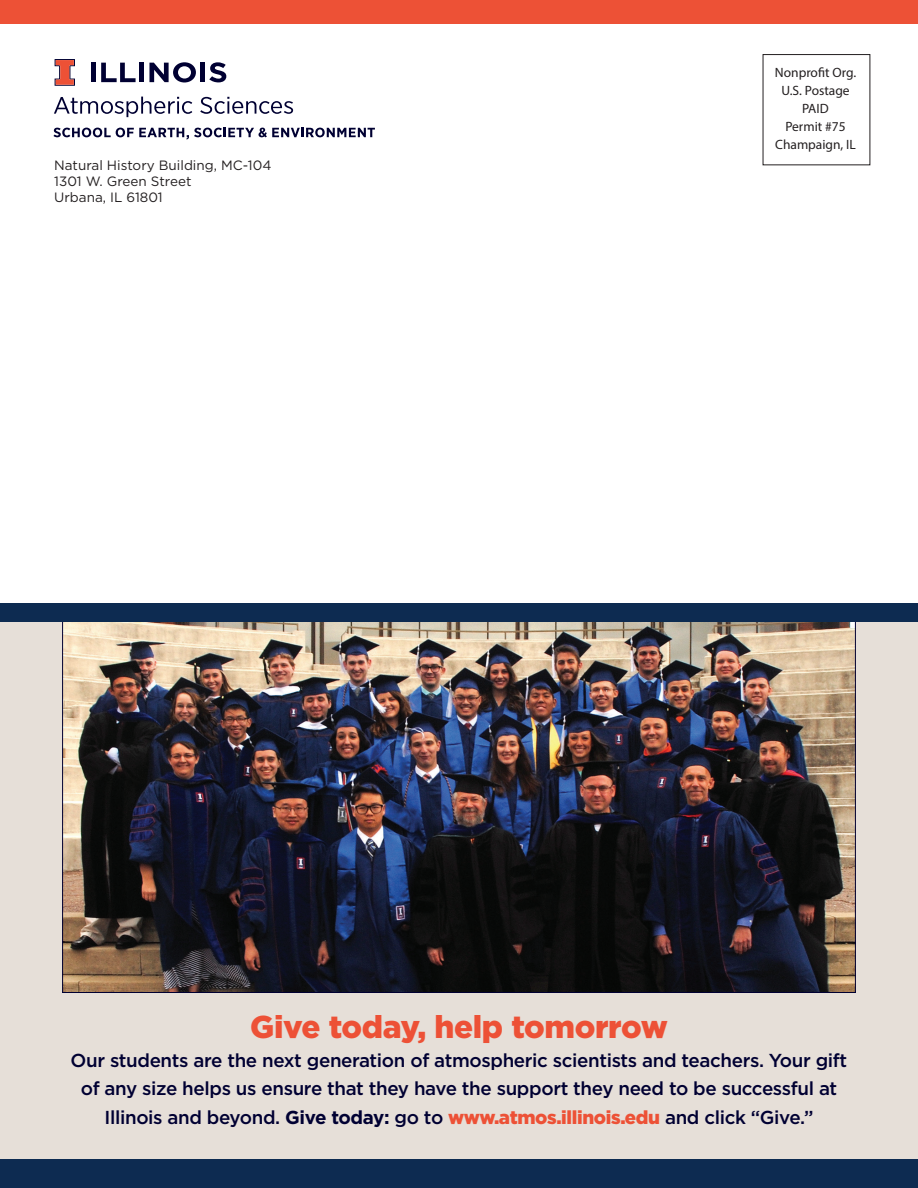
<style>
.page{position:relative;width:918px;height:1188px;background:#fff}
.page>*{position:absolute;margin:0;border:0;box-sizing:border-box;transform-origin:0 0}
.t1{font:900 31.5px "Gotham";letter-spacing:-.01em;color:#ed5136}
.t2{font:500 18.75px/28.5px "Gotham";letter-spacing:-.02em;color:#000032;text-align:center}
.t3{font:13.5px/16.2px "Gotham";color:#231f20}
.t4{font:13.5px "Myriad Pro";color:#231f20}
.s1{font-weight:700}
.s2{font-weight:900;color:#ed5136}
</style>
<div class="page">
<div style="left:0;top:0;width:918px;height:24px;background:#ed5136"></div>
<div style="left:0;top:618px;width:918px;height:570px;background:#e6dfd8"></div>
<img style="left:64px;top:622px;width:790px;height:369px">
<div style="left:0;top:1160px;width:918px;height:28px;background:#0d2b51"></div>
<div style="left:91px;top:63px;width:5px;height:19px;background:#000032"></div>
<svg style="left:101px;top:63px;width:35px;height:19px"></svg>
<div style="left:139px;top:63px;width:5px;height:19px;background:#000032"></div>
<svg style="left:149px;top:62px;width:47px;height:20px"></svg>
<hr style="left:201px;top:63px;width:4px;height:19px;background:#000032">
<svg style="left:209px;top:62px;width:17px;height:20px"></svg>
<svg style="left:55px;top:59px;width:20px;height:27px"></svg>
<svg style="left:54px;top:97px;width:138px;height:20px"></svg>
<svg style="left:200px;top:97px;width:93px;height:17px"></svg>
<svg style="left:53px;top:128px;width:322px;height:11px"></svg>
<div style="left:0;top:604px;width:918px;height:18px;background:#0d2b51"></div>
<p class="t3" style="left:54px;top:157px;width:219px">Natural History Building, MC-104<br>1301 W. Green Street<br>Urbana, IL 61801</p>
<p class="t4" style="left:775px;top:64px;width:83px">Nonprofit Org.</p>
<p class="t4" style="left:781px;top:82px;width:70px">U.S. Postage</p>
<p class="t4" style="left:802px;top:100px;width:28px">PAID</p>
<p class="t4" style="left:785px;top:118px;width:62px">Permit #75</p>
<p class="t4" style="left:775px;top:136px;width:82px">Champaign, IL</p>
<p class="t1" style="left:250px;top:1005px;width:419px">Give today, help tomorrow</p>
<p class="t2" style="left:71px;top:1046px;width:778px">Our students are the next generation of atmospheric scientists and teachers. Your gift of any size helps us ensure that they have the support they need to be successful at<br>Illinois and beyond. <span class="s1">Give today:</span> go to <span class="s2">www.atmos.illinois.edu</span> and click “Give.”</p>
</div>
